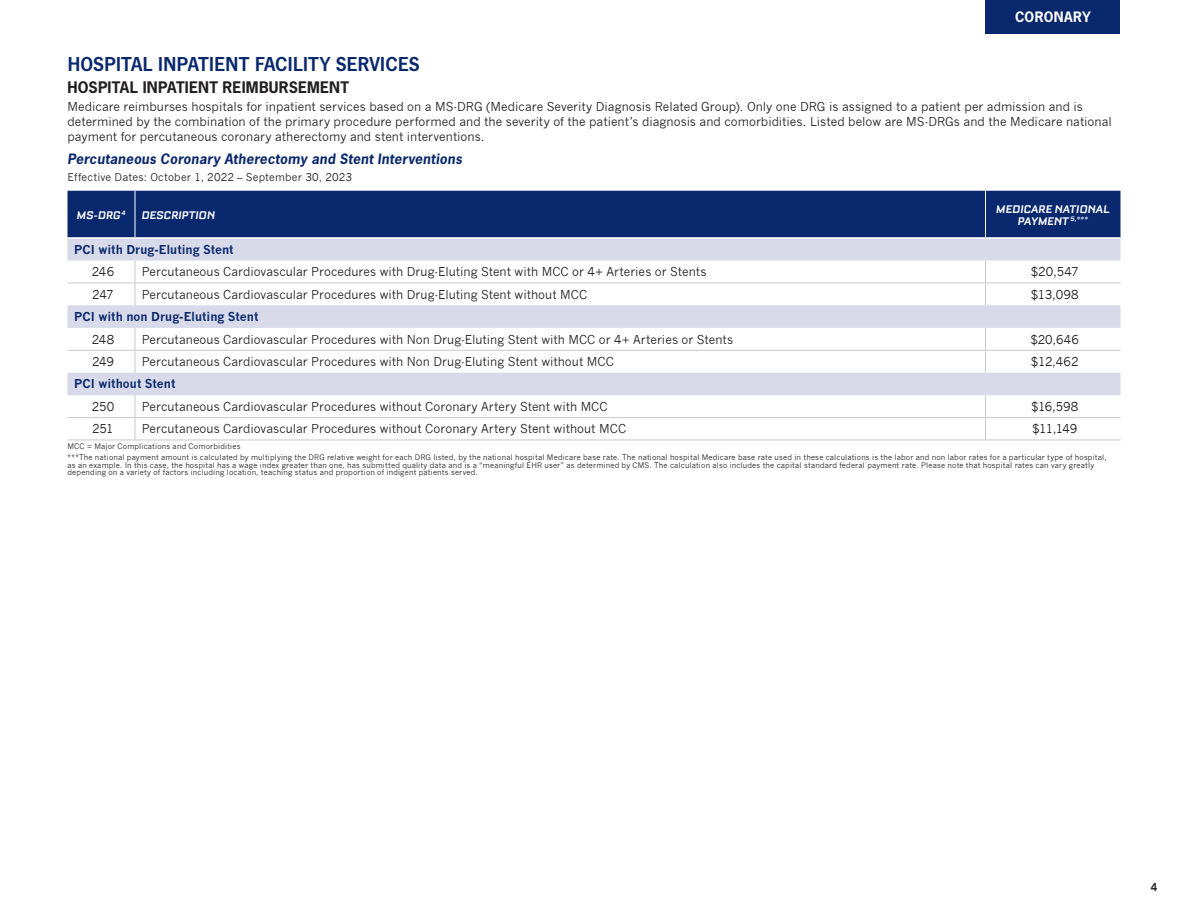
<style>
.page{position:relative;width:1188px;height:918px;background:#fff}
.page>*{position:absolute;margin:0;border:0;box-sizing:border-box;transform-origin:0 0}
.Title_1{font:600 21px "News Gothic FS";letter-spacing:-.005em;color:#09286d}
.Title_1-2{font:700 15px "News Gothic Std";letter-spacing:.015em;color:#231f20}
.Title_1-3{font:italic 700 13.5px "News Gothic Std";letter-spacing:.02em;color:#09286d}
.t1{font:italic 700 13.5px/12px "Bourgeois";letter-spacing:-.01em;color:#fff;text-align:center}
.Call-out_Text_LG{font:italic 700 13.5px "Bourgeois";letter-spacing:-.005em;color:#fff}
.body_bullets{font:700 13.5px "News Gothic Std";letter-spacing:.03em;color:#fff}
.Table_Text_8_5_pt{font:12px "News Gothic";color:#231f20}
.Title_1-4{font:12px/15px "News Gothic";color:#231f20}
.Table_Text_8_5_pt-2{font:700 12px "News Gothic";color:#09286d}
.Title_1-5{font:10.5px "News Gothic";letter-spacing:.02em;color:#231f20}
.body_bullets-2{font:700 10.5px "News Gothic";color:#231f20}
.body_Copy{font:7.5px/7.5px "News Gothic";letter-spacing:.02em;color:#231f20}
</style>
<div class="page">
<div style="left:68px;top:191px;width:1052px;height:46px;background:#09286d"></div>
<svg style="left:68px;top:239px;width:1052px;height:156px"></svg>
<hr style="left:135px;top:191px;width:1px;height:46px;background:#fff">
<hr style="left:985px;top:191px;width:1px;height:46px;background:#fff">
<hr style="left:68px;top:283px;width:67px;height:1px;background:#c7c8ca">
<svg style="left:135px;top:261px;width:1px;height:44px"></svg>
<hr style="left:135px;top:283px;width:851px;height:1px;background:#c7c8ca">
<svg style="left:985px;top:261px;width:1px;height:44px"></svg>
<hr style="left:986px;top:283px;width:134px;height:1px;background:#c7c8ca">
<hr style="left:68px;top:350px;width:67px;height:1px;background:#c7c8ca">
<svg style="left:135px;top:328px;width:1px;height:45px"></svg>
<hr style="left:135px;top:350px;width:851px;height:1px;background:#c7c8ca">
<svg style="left:985px;top:328px;width:1px;height:45px"></svg>
<hr style="left:986px;top:350px;width:134px;height:1px;background:#c7c8ca">
<hr style="left:68px;top:417px;width:67px;height:1px;background:#c7c8ca">
<svg style="left:135px;top:395px;width:1px;height:45px"></svg>
<hr style="left:135px;top:417px;width:851px;height:1px;background:#c7c8ca">
<svg style="left:985px;top:395px;width:1px;height:45px"></svg>
<hr style="left:986px;top:417px;width:134px;height:1px;background:#c7c8ca">
<hr style="left:68px;top:440px;width:67px;height:1px;background:#c7c8ca">
<hr style="left:135px;top:440px;width:851px;height:1px;background:#c7c8ca">
<hr style="left:986px;top:440px;width:134px;height:1px;background:#c7c8ca">
<div style="left:986px;top:0;width:134px;height:34px;background:#09286d"></div>
<p class="body_bullets" style="left:1015px;top:8px;width:77px">CORONARY</p>
<p class="Title_1" style="left:68px;top:52px;width:354px">HOSPITAL INPATIENT FACILITY SERVICES</p>
<p class="Title_1-2" style="left:68px;top:78px;width:283px">HOSPITAL INPATIENT REIMBURSEMENT</p>
<p class="Title_1-4" style="left:68px;top:100px;width:1046px">Medicare reimburses hospitals for inpatient services based on a MS-DRG (Medicare Severity Diagnosis Related Group). Only one DRG is assigned to a patient per admission and is determined by the combination of the primary procedure performed and the severity of the patient’s diagnosis and comorbidities. Listed below are MS-DRGs and the Medicare national payment for percutaneous coronary atherectomy and stent interventions.</p>
<p class="Title_1-3" style="left:68px;top:150px;width:396px">Percutaneous Coronary Atherectomy and Stent Interventions</p>
<p class="Title_1-5" style="left:68px;top:171px;width:286px">Effective Dates: October 1, 2022 – September 30, 2023</p>
<p class="t1" style="left:77px;top:209px;width:50px">MS-DRG<sup>4</sup></p>
<p class="Call-out_Text_LG" style="left:142px;top:208px;width:75px">DESCRIPTION</p>
<p class="t1" style="left:996px;top:203px;width:115px">MEDICARE NATIONAL<br>PAYMENT <sup>5,***</sup></p>
<p class="Table_Text_8_5_pt-2" style="left:74px;top:242px;width:161px">PCI with Drug-Eluting Stent</p>
<p class="Table_Text_8_5_pt" style="left:92px;top:265px;width:24px">246</p>
<p class="Table_Text_8_5_pt" style="left:142px;top:265px;width:566px">Percutaneous Cardiovascular Procedures with Drug-Eluting Stent with MCC or 4+ Arteries or Stents</p>
<p class="Table_Text_8_5_pt" style="left:1031px;top:265px;width:49px">$20,547</p>
<p class="Table_Text_8_5_pt" style="left:92px;top:287px;width:23px">247</p>
<p class="Table_Text_8_5_pt" style="left:142px;top:287px;width:447px">Percutaneous Cardiovascular Procedures with Drug-Eluting Stent without MCC</p>
<p class="Table_Text_8_5_pt" style="left:1031px;top:287px;width:49px">$13,098</p>
<p class="Table_Text_8_5_pt-2" style="left:74px;top:309px;width:186px">PCI with non Drug-Eluting Stent</p>
<p class="Table_Text_8_5_pt" style="left:92px;top:332px;width:24px">248</p>
<p class="Table_Text_8_5_pt" style="left:142px;top:332px;width:593px">Percutaneous Cardiovascular Procedures with Non Drug-Eluting Stent with MCC or 4+ Arteries or Stents</p>
<p class="Table_Text_8_5_pt" style="left:1030px;top:332px;width:50px">$20,646</p>
<p class="Table_Text_8_5_pt" style="left:92px;top:355px;width:23px">249</p>
<p class="Table_Text_8_5_pt" style="left:142px;top:355px;width:474px">Percutaneous Cardiovascular Procedures with Non Drug-Eluting Stent without MCC</p>
<p class="Table_Text_8_5_pt" style="left:1031px;top:355px;width:49px">$12,462</p>
<p class="Table_Text_8_5_pt-2" style="left:74px;top:377px;width:103px">PCI without Stent</p>
<p class="Table_Text_8_5_pt" style="left:92px;top:400px;width:24px">250</p>
<p class="Table_Text_8_5_pt" style="left:142px;top:400px;width:467px">Percutaneous Cardiovascular Procedures without Coronary Artery Stent with MCC</p>
<p class="Table_Text_8_5_pt" style="left:1031px;top:400px;width:49px">$16,598</p>
<p class="Table_Text_8_5_pt" style="left:92px;top:422px;width:23px">251</p>
<p class="Table_Text_8_5_pt" style="left:142px;top:422px;width:486px">Percutaneous Cardiovascular Procedures without Coronary Artery Stent without MCC</p>
<p class="Table_Text_8_5_pt" style="left:1032px;top:422px;width:47px">$11,149</p>
<p class="body_Copy" style="left:68px;top:443px;width:175px">MCC = Major Complications and Comorbidities</p>
<p class="body_Copy" style="left:68px;top:454px;width:1041px">***The national payment amount is calculated by multiplying the DRG relative weight for each DRG listed, by the national hospital Medicare base rate. The national hospital Medicare base rate used in these calculations is the labor and non labor rates for a particular type of hospital, as an example. In this case, the hospital has a wage index greater than one, has submitted quality data and is a “meaningful EHR user” as determined by CMS. The calculation also includes the capital standard federal payment rate. Please note that hospital rates can vary greatly depending on a variety of factors including location, teaching status and proportion of indigent patients served.</p>
<p class="body_bullets-2" style="left:1151px;top:881px;width:8px">4</p>
</div>
